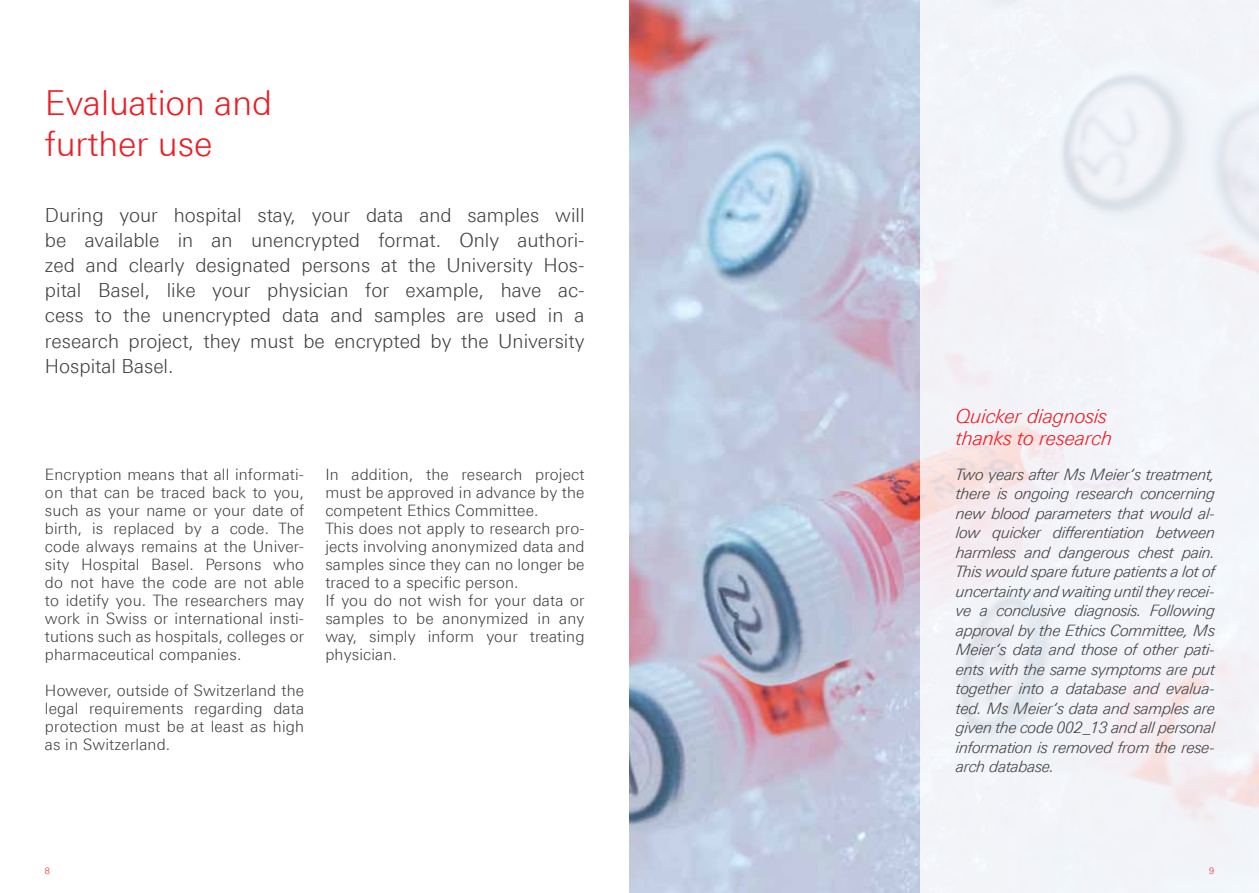
<style>
.page{position:relative;width:1259px;height:893px;background:#fff}
.page>*{position:absolute;margin:0;border:0;box-sizing:border-box;transform-origin:0 0}
.t1{font:300 34.5px/41.4px "LT Univers Basic";color:#ed1d24}
.t2{font:300 19.5px/25.2px "LT Univers Basic";color:#414042;text-align:justify}
.t3{font:italic 300 19.5px/22.5px "LT Univers Basic";color:#ed1d24}
.t4{font:300 15.75px/18px "LT Univers Basic";letter-spacing:.01em;color:#414042;text-align:justify}
.t5{font:italic 300 15.75px/19.5px "LT Univers Basic";letter-spacing:-.01em;color:#414042;text-align:justify}
.t6{font:300 9px "LT Univers Basic";color:#ed2124}
</style>
<div class="page">
<img style="left:629px;top:0;width:292px;height:893px">
<svg style="left:921px;top:0;width:338px;height:893px;fill:#f2f4f8"></svg>
<h1 class="t1" style="left:45px;top:81px;width:229px">Evaluation and further use</h1>
<p class="t2" style="left:45px;top:202px;width:541px">During your hospital stay, your data and samples will be available in an unencrypted format. Only authori&shy;zed and clearly designated persons at the University Hos&shy;pital Basel, like your physician for example, have ac&shy;cess to the unencrypted data and samples are used in a research project, they must be encrypted by the University Hospital Basel.</p>
<p class="t4" style="left:45px;top:465px;width:261px">Encryption means that all informati&shy;on that can be traced back to you, such as your name or your date of birth, is replaced by a code. The code always remains at the Univer&shy;sity Hospital Basel. Persons who do not have the code are not able to idetify you. The researchers may work in Swiss or international insti&shy;tutions such as hospitals, colleges or pharmaceutical companies.</p>
<p class="t4" style="left:45px;top:681px;width:261px">However, outside of Switzerland the legal requirements regarding data protection must be at least as high as in Switzerland.</p>
<p class="t4" style="left:325px;top:465px;width:261px;text-align:left">In addition, the research project must be approved in advance by the competent Ethics Committee.<br>This does not apply to research pro&shy;jects involving anonymized data and samples since they can no longer be traced to a specific person.<br>If you do not wish for your data or samples to be anonymized in any way, simply inform your treating physician.</p>
<p class="t6" style="left:45px;top:865px;width:7px">8</p>
<p class="t3" style="left:956px;top:404px;width:158px">Quicker diagnosis thanks to research</p>
<p class="t5" style="left:956px;top:464px;width:261px">Two years after Ms Meier‘s treatment, there is ongoing research concerning new blood parameters that would al&shy;low quicker differentiation between harmless and dangerous chest pain.<br>This would spare future patients a lot of uncertainty and waiting until they recei&shy;ve a conclusive diagnosis. Following approval by the Ethics Committee, Ms Meier‘s data and those of other pati&shy;ents with the same symptoms are put together into a database and evalua&shy;ted. Ms Meier‘s data and samples are given the code 002_13 and all personal information is removed from the rese&shy;arch database.</p>
<p class="t6" style="left:1209px;top:865px;width:7px">9</p>
</div>
